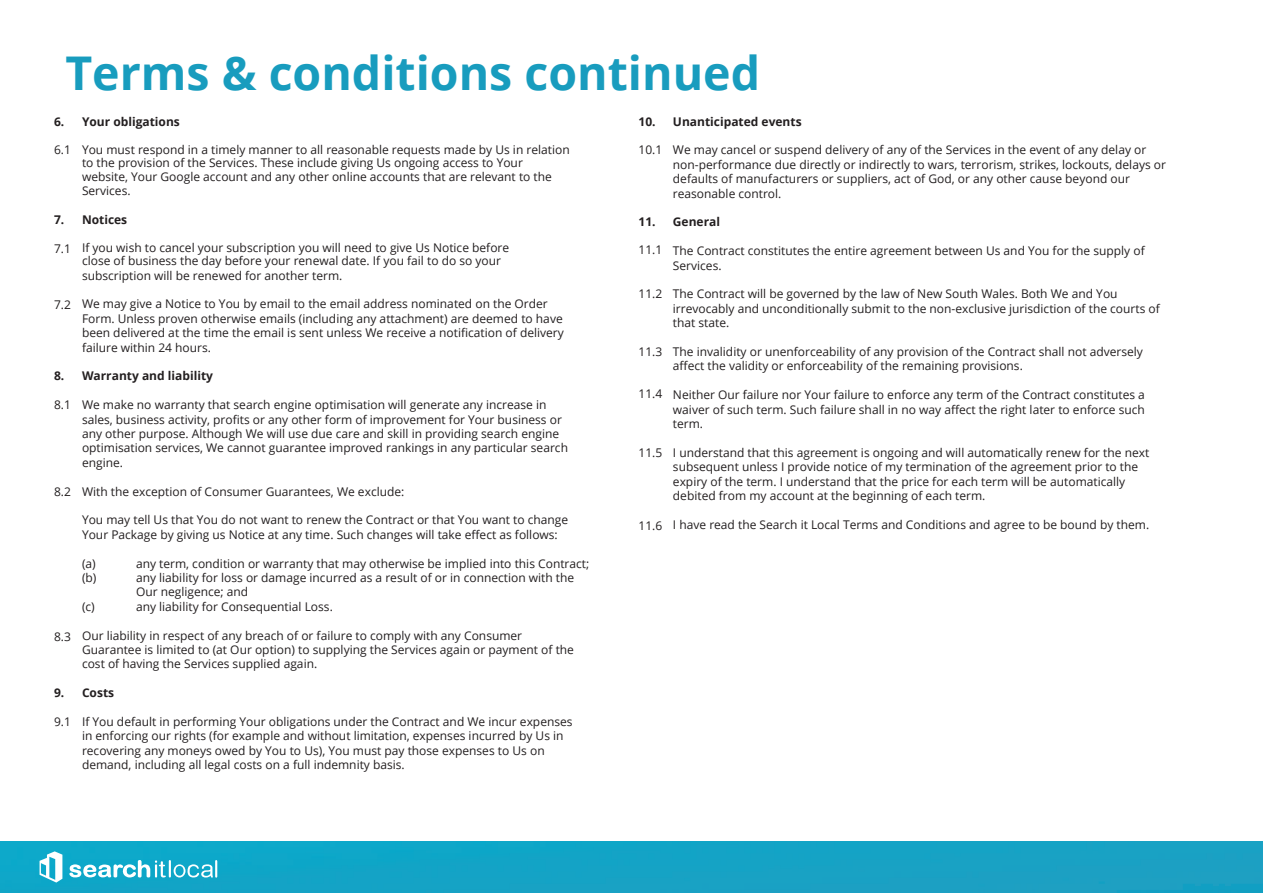
<style>
.page{position:relative;width:1263px;height:893px;background:#fff}
.page>*{position:absolute;margin:0;border:0;box-sizing:border-box;transform-origin:0 0}
.t1{font:700 46.5px "Open Sans";color:#189cbe}
.t2{font:12px/14.4px "Open Sans";color:#231f20}
.t3{font:700 12px "Open Sans";color:#231f20}
</style>
<div class="page">
<img style="left:0;top:842px;width:1263px;height:51px">
<svg style="left:40px;top:851px;width:22px;height:31px"></svg>
<svg style="left:69px;top:860px;width:148px;height:18px"></svg>
<h1 class="t1" style="left:65px;top:40px;width:696px">Terms &amp; conditions continued</h1>
<p class="t3" style="left:54px;top:113px;width:12px">6.</p>
<p class="t2" style="left:54px;top:143px;width:18px">6.1</p>
<p class="t3" style="left:54px;top:211px;width:12px">7.</p>
<p class="t2" style="left:54px;top:241px;width:18px">7.1</p>
<p class="t2" style="left:54px;top:297px;width:18px">7.2</p>
<p class="t3" style="left:54px;top:367px;width:12px">8.</p>
<p class="t2" style="left:54px;top:397px;width:18px">8.1</p>
<p class="t2" style="left:54px;top:484px;width:18px">8.2</p>
<p class="t2" style="left:54px;top:629px;width:18px">8.3</p>
<p class="t3" style="left:54px;top:684px;width:12px">9.</p>
<p class="t2" style="left:54px;top:714px;width:18px">9.1</p>
<p class="t3" style="left:82px;top:113px;width:99px">Your obligations</p>
<p class="t2" style="left:82px;top:142px;width:489px;line-height:13.8px">You must respond in a timely manner to all reasonable requests made by Us in relation to the provision of the Services. These include giving Us ongoing access to Your website, Your Google account and any other online accounts that are relevant to the Services.</p>
<p class="t3" style="left:82px;top:211px;width:47px">Notices</p>
<p class="t2" style="left:82px;top:240px;width:429px;line-height:14px">If you wish to cancel your subscription you will need to give Us Notice before close of business the day before your renewal date. If you fail to do so your subscription will be renewed for another term.</p>
<p class="t2" style="left:82px;top:296px;width:483px">We may give a Notice to You by email to the email address nominated on the Order Form. Unless proven otherwise emails (including any attachment) are deemed to have been delivered at the time the email is sent unless We receive a notification of delivery failure within 24 hours.</p>
<p class="t3" style="left:82px;top:367px;width:133px">Warranty and liability</p>
<p class="t2" style="left:82px;top:397px;width:487px">We make no warranty that search engine optimisation will generate any increase in sales, business activity, profits or any other form of improvement for Your business or any other purpose. Although We will use due care and skill in providing search engine optimisation services, We cannot guarantee improved rankings in any particular search engine.</p>
<p class="t2" style="left:82px;top:484px;width:324px">With the exception of Consumer Guarantees, We exclude:</p>
<p class="t2" style="left:82px;top:512px;width:488px">You may tell Us that You do not want to renew the Contract or that You want to change<br>Your Package by giving us Notice at any time. Such changes will take effect as follows:</p>
<p class="t2" style="left:82px;top:556px;width:15px">(a)</p>
<p class="t2" style="left:136px;top:556px;width:455px">any term, condition or warranty that may otherwise be implied into this Contract;</p>
<p class="t2" style="left:82px;top:570px;width:16px">(b)</p>
<p class="t2" style="left:136px;top:570px;width:440px">any liability for loss or damage incurred as a result of or in connection with the<br>Our negligence; and</p>
<p class="t2" style="left:82px;top:599px;width:14px">(c)</p>
<p class="t2" style="left:136px;top:599px;width:198px">any liability for Consequential Loss.</p>
<p class="t2" style="left:82px;top:628px;width:493px">Our liability in respect of any breach of or failure to comply with any Consumer<br>Guarantee is limited to (at Our option) to supplying the Services again or payment of the cost of having the Services supplied again.</p>
<p class="t3" style="left:82px;top:684px;width:34px">Costs</p>
<p class="t2" style="left:82px;top:714px;width:492px">If You default in performing Your obligations under the Contract and We incur expenses in enforcing our rights (for example and without limitation, expenses incurred by Us in recovering any moneys owed by You to Us), You must pay those expenses to Us on demand, including all legal costs on a full indemnity basis.</p>
<p class="t3" style="left:639px;top:113px;width:19px">10.</p>
<p class="t2" style="left:639px;top:143px;width:25px">10.1</p>
<p class="t3" style="left:639px;top:213px;width:19px">11.</p>
<p class="t2" style="left:639px;top:243px;width:25px">11.1</p>
<p class="t2" style="left:639px;top:286px;width:25px">11.2</p>
<p class="t2" style="left:639px;top:344px;width:25px">11.3</p>
<p class="t2" style="left:639px;top:386px;width:25px">11.4</p>
<p class="t2" style="left:639px;top:445px;width:25px">11.5</p>
<p class="t2" style="left:639px;top:518px;width:25px">11.6</p>
<p class="t3" style="left:673px;top:113px;width:130px">Unanticipated events</p>
<p class="t2" style="left:673px;top:143px;width:495px">We may cancel or suspend delivery of any of the Services in the event of any delay or non-performance due directly or indirectly to wars, terrorism, strikes, lockouts, delays or defaults of manufacturers or suppliers, act of God, or any other cause beyond our reasonable control.</p>
<p class="t3" style="left:673px;top:214px;width:49px">General</p>
<p class="t2" style="left:673px;top:243px;width:473px">The Contract constitutes the entire agreement between Us and You for the supply of<br>Services.</p>
<p class="t2" style="left:673px;top:287px;width:488px">The Contract will be governed by the law of New South Wales. Both We and You irrevocably and unconditionally submit to the non-exclusive jurisdiction of the courts of that state.</p>
<p class="t2" style="left:673px;top:344px;width:471px">The invalidity or unenforceability of any provision of the Contract shall not adversely affect the validity or enforceability of the remaining provisions.</p>
<p class="t2" style="left:673px;top:387px;width:473px;text-align:justify">Neither Our failure nor Your failure to enforce any term of the Contract constitutes a waiver of such term. Such failure shall in no way affect the right later to enforce such term.</p>
<p class="t2" style="left:673px;top:445px;width:478px">I understand that this agreement is ongoing and will automatically renew for the next subsequent unless I provide notice of my termination of the agreement prior to the expiry of the term. I understand that the price for each term will be automatically debited from my account at the beginning of each term.</p>
<p class="t2" style="left:673px;top:517px;width:478px">I have read the Search it Local Terms and Conditions and agree to be bound by them.</p>
</div>
